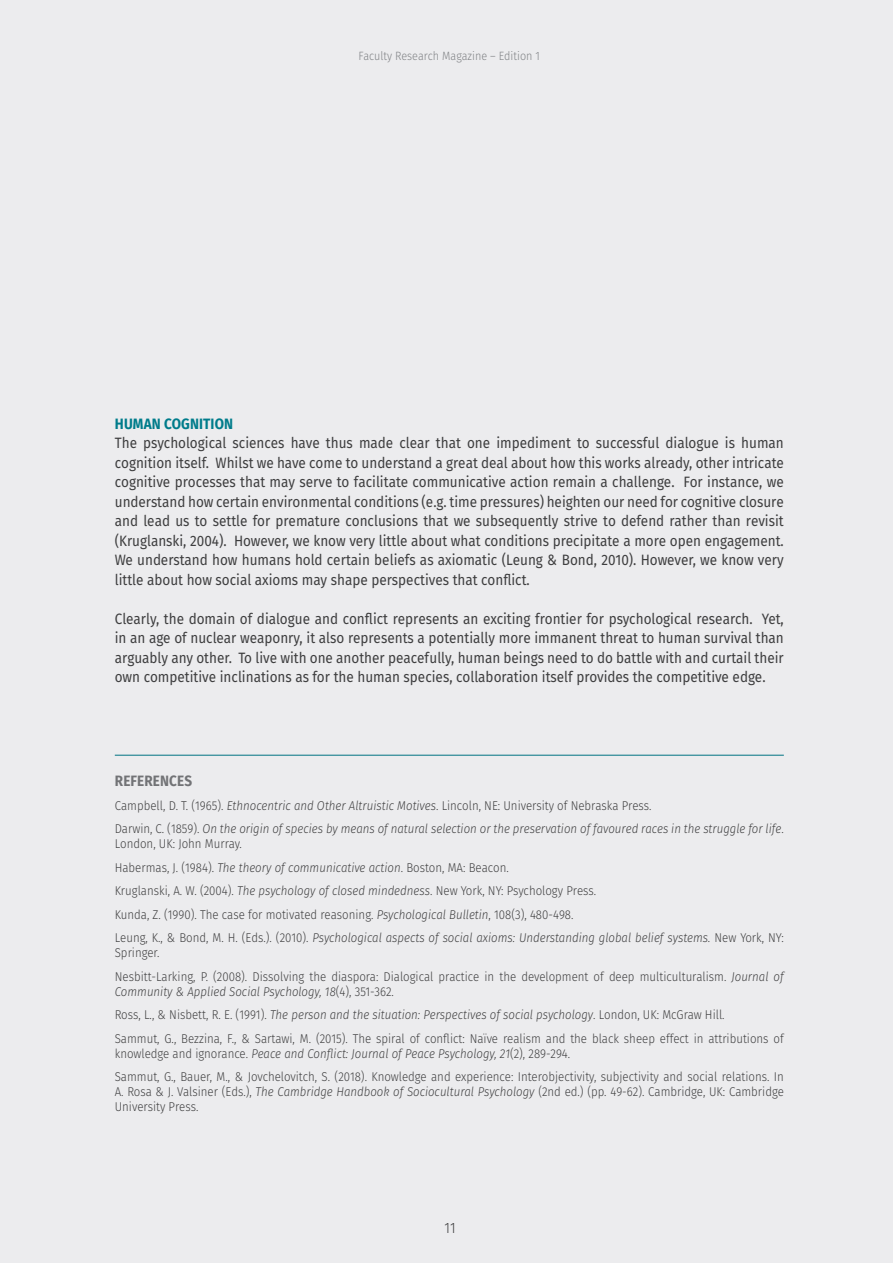
<style>
.page{position:relative;width:893px;height:1263px;background:#ececee}
.page>*{position:absolute;margin:0;border:0;box-sizing:border-box;transform-origin:0 0}
.bodytext{font:15px/19.5px "Fira Sans";color:#3e3e3f;text-align:justify;scale:.9 1}
.subtitle{font:700 15px "Fira Sans";letter-spacing:.01em;color:#007c8b;scale:.9 1}
.subtitle-2{font:700 15px "Fira Sans";letter-spacing:.01em;color:#727376;scale:.9 1}
.t1{font:300 15px "Fira Sans";color:#3e3e3f;scale:.9 1}
.reference{font:300 12.75px/15px "Fira Sans";color:#3e3e3f;scale:.9 1}
.reference-2{font:italic 300 12.75px/15px "Fira Sans";color:#3e3e3f;scale:.9 1}
.bodytext-2{font:300 12px "Fira Sans";color:#808285;scale:.9 1}
.s1{font-style:italic}
.s2{font-style:normal}
</style>
<div class="page">
<hr style="left:115px;top:755px;width:669px;height:1px;background:#007382">
<p class="bodytext-2" style="left:359px;top:48px;width:203px">Faculty Research Magazine – Edition 1</p>
<p class="subtitle" style="left:115px;top:413px;width:133px">HUMAN COGNITION</p>
<p class="bodytext" style="left:115px;top:434px;width:745px">The psychological sciences have thus made clear that one impediment to successful dialogue is human cognition itself. Whilst we have come to understand a great deal about how this works already, other intricate cognitive processes that may serve to facilitate communicative action remain a challenge. For instance, we understand how certain environmental conditions (e.g. time pressures) heighten our need for cognitive closure and lead us to settle for premature conclusions that we subsequently strive to defend rather than revisit (Kruglanski, 2004). However, we know very little about what conditions precipitate a more open engagement.<br>We understand how humans hold certain beliefs as axiomatic (Leung &amp; Bond, 2010). However, we know very little about how social axioms may shape perspectives that conflict.</p>
<p class="bodytext" style="left:115px;top:610px;width:745px">Clearly, the domain of dialogue and conflict represents an exciting frontier for psychological research. Yet, in an age of nuclear weaponry, it also represents a potentially more immanent threat to human survival than arguably any other. To live with one another peacefully, human beings need to do battle with and curtail their own competitive inclinations as for the human species, collaboration itself provides the competitive edge.</p>
<p class="subtitle-2" style="left:115px;top:770px;width:87px">REFERENCES</p>
<p class="reference" style="left:115px;top:799px;width:598px">Campbell, D. T. (1965). <span class="s1">Ethnocentric and Other Altruistic Motives</span>. Lincoln, NE: University of Nebraska Press.</p>
<p class="reference-2" style="left:115px;top:822px;width:745px"><span class="s2">Darwin, C. (1859).</span> On the origin of species by means of natural selection or the preservation of favoured races in the struggle for life<span class="s2">.<br>London, UK: John Murray.</span></p>
<p class="reference" style="left:115px;top:861px;width:439px">Habermas, J. (1984). <span class="s1">The theory of communicative action</span>. Boston, MA: Beacon.</p>
<p class="reference" style="left:115px;top:884px;width:536px">Kruglanski, A. W. (2004). <span class="s1">The psychology of closed mindedness</span>. New York, NY: Psychology Press.</p>
<p class="reference" style="left:115px;top:908px;width:511px">Kunda, Z. (1990). The case for motivated reasoning. <span class="s1">Psychological Bulletin</span>, 108(3), 480-498.</p>
<p class="reference-2" style="left:115px;top:931px;width:745px"><span class="s2">Leung, K., &amp; Bond, M. H. (Eds.). (2010).</span> Psychological aspects of social axioms: Understanding global belief systems. <span class="s2">New York, NY:<br>Springer.</span></p>
<p class="reference" style="left:115px;top:970px;width:745px">Nesbitt-Larking, P. (2008). Dissolving the diaspora: Dialogical practice in the development of deep multiculturalism. <span class="s1">Journal of<br>Community &amp; Applied Social Psychology, 18</span>(4), 351-362.</p>
<p class="reference-2" style="left:115px;top:1008px;width:679px"><span class="s2">Ross, L., &amp; Nisbett, R. E. (1991).</span> The person and the situation: Perspectives of social psychology<span class="s2">. London, UK: McGraw Hill.</span></p>
<p class="reference" style="left:115px;top:1032px;width:745px">Sammut, G., Bezzina, F., &amp; Sartawi, M. (2015). The spiral of conflict: Naïve realism and the black sheep effect in attributions of knowledge and ignorance. <span class="s1">Peace and Conflict: Journal of Peace Psychology, 21</span>(2), 289-294.</p>
<p class="reference" style="left:115px;top:1070px;width:745px;text-align:justify">Sammut, G., Bauer, M., &amp; Jovchelovitch, S. (2018). Knowledge and experience: Interobjectivity, subjectivity and social relations. In A. Rosa &amp; J. Valsiner (Eds.), <span class="s1">The Cambridge Handbook of Sociocultural Psychology</span> (2nd ed.) (pp. 49-62). Cambridge, UK: Cambridge University Press.</p>
<p class="t1" style="left:445px;top:1217px;width:14px">11</p>
</div>
